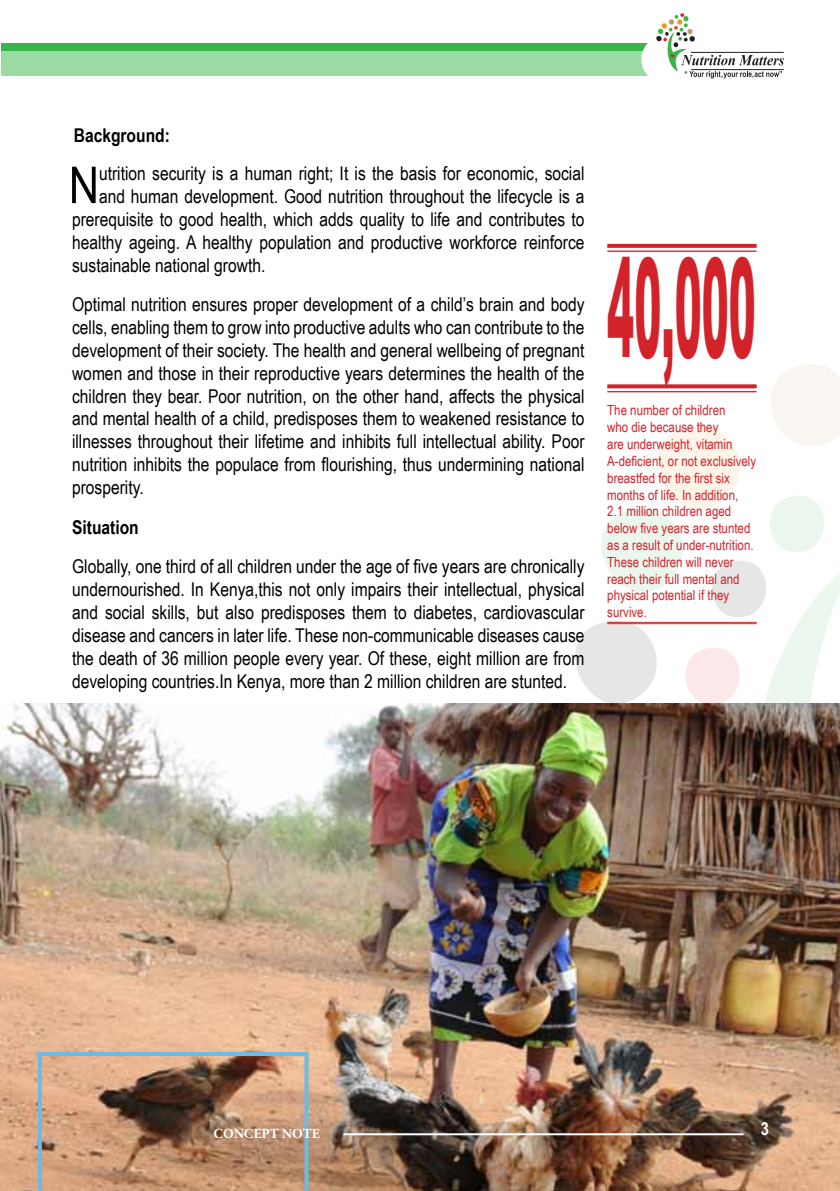
<style>
.page{position:relative;width:840px;height:1191px;background:#fff}
.page>*{position:absolute;margin:0;border:0;box-sizing:border-box;transform-origin:0 0}
.t1{font:900 136.6px "Arial";color:#d2232a;scale:.3 1}
.t2{font:50.8px "Arial Narrow";color:#000}
.t3{font:19px/22.8px "Arial Narrow";color:#000;text-align:justify}
.t4{font:700 19px "Arial Narrow";color:#000}
.t5{font:700 18px "Arial Narrow";color:#fff}
.t6{font:14px/16.8px "Arial Narrow";color:#d2232a}
.t7{font:700 14px "Minion Pro";color:#fff}
</style>
<div class="page">
<svg style="left:575px;top:364px;width:264px;height:339px"></svg>
<svg style="left:684px;top:561px;width:155px;height:142px"></svg>
<img style="left:0;top:703px;width:839px;height:488px">
<hr style="left:343px;top:1133px;width:400px;height:2px;background:#fff">
<hr style="left:607px;top:622px;width:149px;height:1px;background:#d2232a">
<hr style="left:607px;top:623px;width:149px;height:1px;background:#d2232a">
<svg style="left:607px;top:244px;width:149px;height:4px"></svg>
<hr style="left:607px;top:250px;width:149px;height:2px;background:#d2232a">
<svg style="left:607px;top:384px;width:149px;height:4px"></svg>
<hr style="left:607px;top:391px;width:149px;height:1px;background:#d2232a">
<div style="left:1px;top:43px;width:648px;height:8px;background:#39b54a"></div>
<div style="left:1px;top:51px;width:648px;height:25px;background:#9cdaa4"></div>
<div style="left:642px;top:36px;width:46px;height:46px;background:#fff;border-radius:50%"></div>
<div style="left:641px;top:35px;width:48px;height:48px;border:2px solid #fff;border-radius:50%"></div>
<svg style="left:653px;top:13px;width:130px;height:66px"></svg>
<svg style="left:38px;top:1052px;width:270px;height:139px;background:#ab876e"></svg>
<p class="t4" style="left:74px;top:121px;width:98px">Background:</p>
<h2 class="t2" style="left:69px;top:148px;width:32px">N</h2>
<p class="t3" style="left:99px;top:161px;width:486px">utrition security is a human right; It is the basis for economic, social</p>
<p class="t3" style="left:99px;top:184px;width:486px">and human development. Good nutrition throughout the lifecycle is a</p>
<p class="t3" style="left:72px;top:207px;width:513px">prerequisite to good health, which adds quality to life and contributes to</p>
<p class="t3" style="left:72px;top:230px;width:513px">healthy ageing. A healthy population and productive workforce reinforce</p>
<p class="t3" style="left:72px;top:253px;width:195px">sustainable national growth.</p>
<p class="t3" style="left:72px;top:292px;width:513px">Optimal nutrition ensures proper development of a child’s brain and body cells, enabling them to grow into productive adults who can contribute to the development of their society. The health and general wellbeing of pregnant women and those in their reproductive years determines the health of the children they bear. Poor nutrition, on the other hand, affects the physical and mental health of a child, predisposes them to weakened resistance to illnesses throughout their lifetime and inhibits full intellectual ability. Poor nutrition inhibits the populace from flourishing, thus undermining national prosperity.</p>
<p class="t4" style="left:72px;top:512px;width:68px">Situation</p>
<p class="t3" style="left:72px;top:554px;width:513px">Globally, one third of all children under the age of five years are chronically undernourished. In Kenya,this not only impairs their intellectual, physical and social skills, but also predisposes them to diabetes, cardiovascular disease and cancers in later life. These non-communicable diseases cause the death of 36 million people every year. Of these, eight million are from developing countries.In Kenya, more than 2 million children are stunted.</p>
<h1 class="t1" style="left:607px;top:209px;width:497px">40,000</h1>
<p class="t6" style="left:607px;top:401px;width:150px">The number of children<br>who die because they<br>are underweight, vitamin<br>A-deficient, or not exclusively breastfed for the first six months of life. In addition,<br>2.1 million children aged below five years are stunted as a result of under-nutrition.<br>These children will never reach their full mental and physical potential if they survive.</p>
<p class="t7" style="left:213px;top:1125px;width:108px">CONCEPT NOTE</p>
<p class="t5" style="left:760px;top:1114px;width:10px">3</p>
</div>
